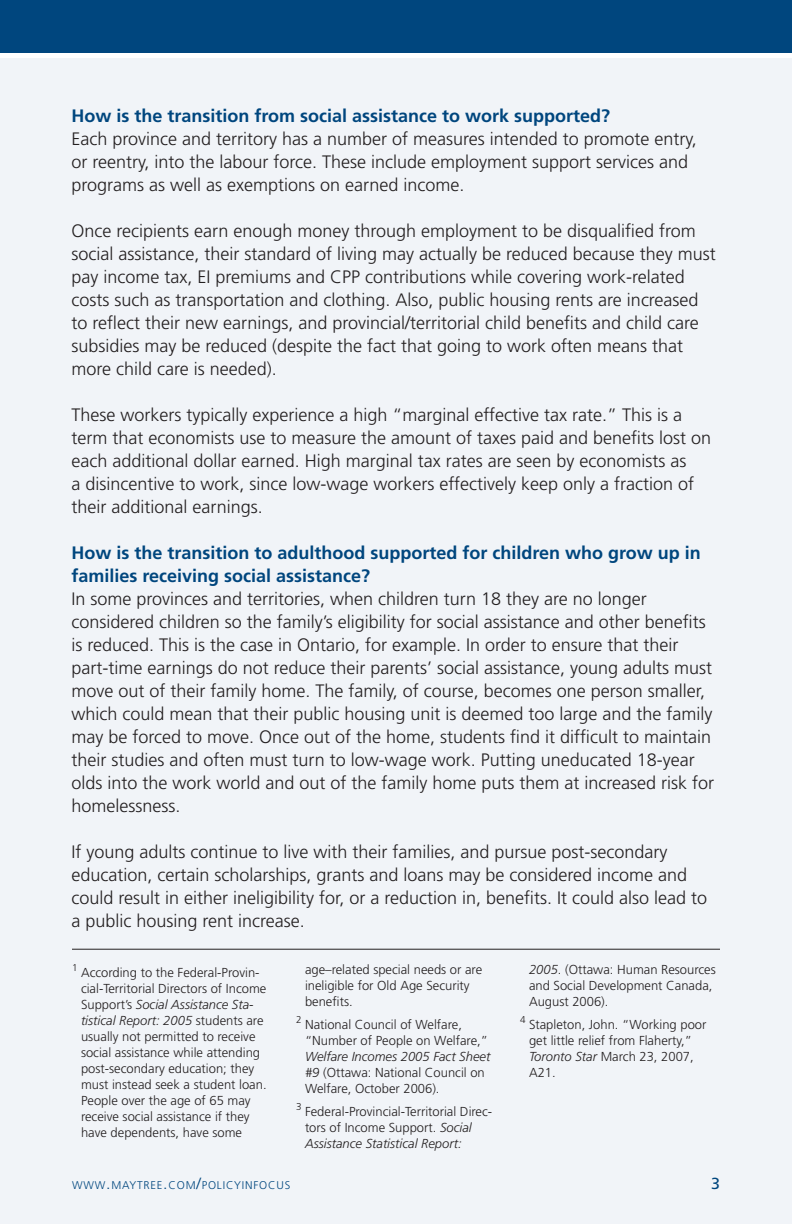
<style>
.page{position:relative;width:792px;height:1224px;background:#fff}
.page>*{position:absolute;margin:0;border:0;box-sizing:border-box;transform-origin:0 0}
.BODY{font:300 18px/23px "Frutiger";color:#231f20}
.Blue_content_heading{font:700 18px/23px "Frutiger";color:#00467e}
.t1{font:16px "Frutiger";color:#00467e}
.Footnote_style{font:300 13px/16px "Frutiger";color:#231f20}
.t2{font:300 11.2px "Frutiger";letter-spacing:.07em;color:#00467e}
.s1{font-style:italic}
.s2{font-size:16px}
</style>
<div class="page">
<div style="left:0;top:58px;width:792px;height:1166px;background:#eff2f7"></div>
<hr style="left:72px;top:949px;width:648px;height:1px;background:#231f20">
<div style="left:0;top:0;width:792px;height:53px;background:#00467e"></div>
<p class="Blue_content_heading" style="left:72px;top:104px;width:540px">How is the transition from social assistance to work supported?</p>
<p class="BODY" style="left:72px;top:127px;width:627px">Each province and territory has a number of measures intended to promote entry, or reentry, into the labour force. These include employment support services and programs as well as exemptions on earned income.</p>
<p class="BODY" style="left:72px;top:219px;width:646px">Once recipients earn enough money through employment to be disqualified from social assistance, their standard of living may actually be reduced because they must pay income tax, EI premiums and CPP contributions while covering work-related costs such as transportation and clothing. Also, public housing rents are increased to reflect their new earnings, and provincial/territorial child benefits and child care subsidies may be reduced (despite the fact that going to work often means that more child care is needed).</p>
<p class="BODY" style="left:72px;top:403px;width:641px">These workers typically experience a high “marginal effective tax rate.” This is a term that economists use to measure the amount of taxes paid and benefits lost on each additional dollar earned. High marginal tax rates are seen by economists as<br>a disincentive to work, since low-wage workers effectively keep only a fraction of their additional earnings.</p>
<p class="Blue_content_heading" style="left:72px;top:541px;width:631px">How is the transition to adulthood supported for children who grow up in families receiving social assistance?</p>
<p class="BODY" style="left:72px;top:587px;width:644px">In some provinces and territories, when children turn 18 they are no longer considered children so the family’s eligibility for social assistance and other benefits is reduced. This is the case in Ontario, for example. In order to ensure that their part-time earnings do not reduce their parents’ social assistance, young adults must move out of their family home. The family, of course, becomes one person smaller, which could mean that their public housing unit is deemed too large and the family may be forced to move. Once out of the home, students find it difficult to maintain their studies and often must turn to low-wage work. Putting uneducated 18-year olds into the work world and out of the family home puts them at increased risk for homelessness.</p>
<p class="BODY" style="left:72px;top:840px;width:637px">If young adults continue to live with their families, and pursue post-secondary education, certain scholarships, grants and loans may be considered income and could result in either ineligibility for, or a reduction in, benefits. It could also lead to a public housing rent increase.</p>
<p class="Footnote_style" style="left:81px;top:964px;width:187px;text-indent:-9px"><sup>1</sup> According to the Federal-Provin&shy;cial-Territorial Directors of Income Support’s <span class="s1">Social Assistance Sta&shy;tistical Report: 2005</span> students are usually not permitted to receive social assistance while attending post-secondary education; they must instead seek a student loan.<br>People over the age of 65 may receive social assistance if they have dependents, have some</p>
<p class="Footnote_style" style="left:305px;top:961px;width:179px">age–related special needs or are ineligible for Old Age Security benefits.</p>
<p class="Footnote_style" style="left:305px;top:1016px;width:187px;text-indent:-9px"><sup>2</sup> National Council of Welfare, “Number of People on Welfare,”<br><span class="s1">Welfare Incomes 2005 Fact Sheet #9</span> (Ottawa: National Council on<br>Welfare, October 2006).</p>
<p class="Footnote_style" style="left:305px;top:1103px;width:189px;text-indent:-9px"><sup>3</sup> Federal-Provincial-Territorial Direc&shy;tors of Income Support. <span class="s1">Social<br>Assistance Statistical Report:</span></p>
<p class="Footnote_style" style="left:529px;top:961px;width:188px"><span class="s1">2005</span>. (Ottawa: Human Resources and Social Development Canada,<br>August 2006).</p>
<p class="Footnote_style" style="left:529px;top:1016px;width:179px;text-indent:-9px"><sup>4</sup> Stapleton, John. “Working poor get little relief from Flaherty,”<br><span class="s1">Toronto Star</span> March 23, 2007,<br>A21.</p>
<p class="t2" style="left:72px;top:1178px;width:220px">WWW<span class="s2">.</span>MAYTREE<span class="s2">.</span>COM<span class="s2">/</span>POLICYINFOCUS</p>
<p class="t1" style="left:711px;top:1174px;width:10px">3</p>
</div>
